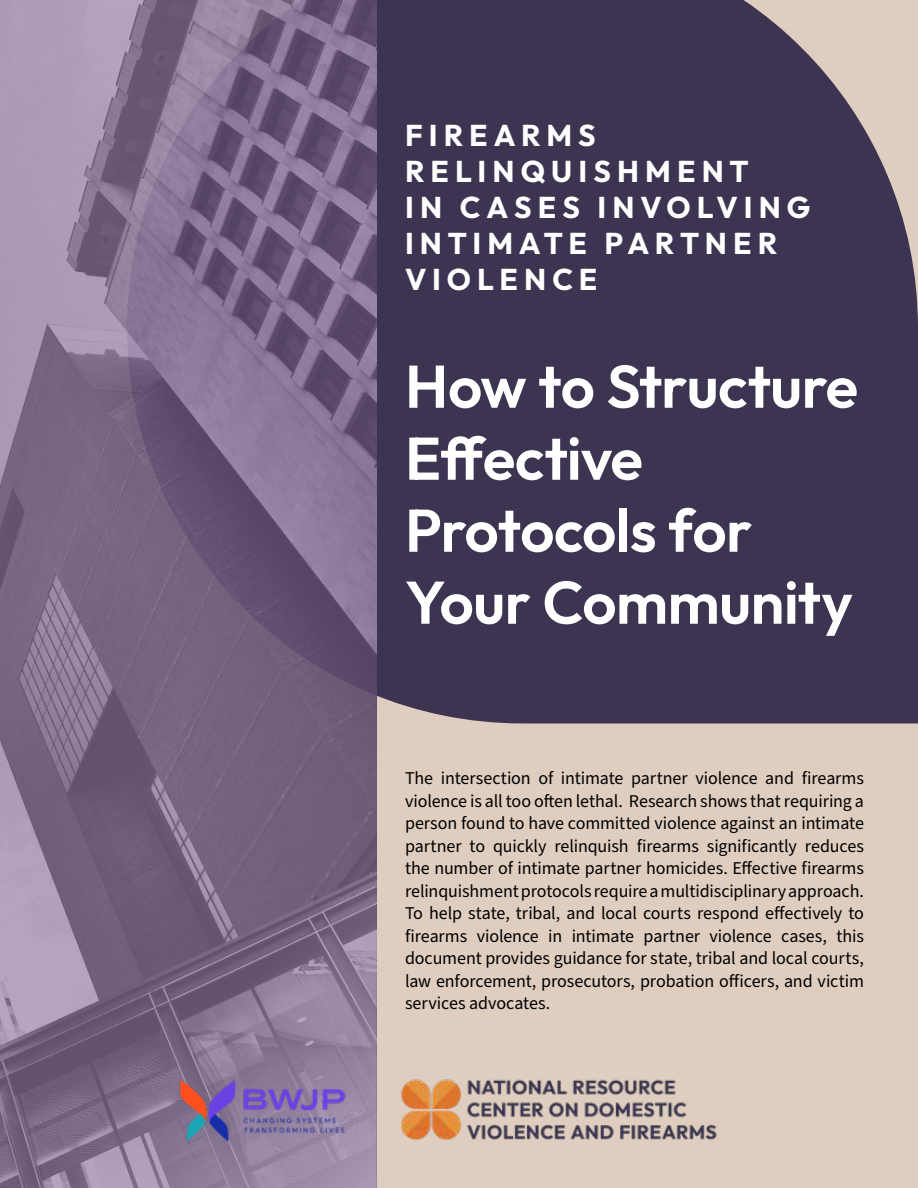
<style>
.page{position:relative;width:918px;height:1188px;background:#fff}
.page>*{position:absolute;margin:0;border:0;box-sizing:border-box;transform-origin:0 0}
.t1{font:600 60px/72px "Outfit";letter-spacing:-.01em;color:#fff}
.t2{font:700 30px/36px "Outfit";letter-spacing:.2em;color:#fff}
.t3{font:18px/22.5px "Source Sans Pro";letter-spacing:-.005em;color:#000;text-align:justify}
</style>
<div class="page">
<div style="left:377px;top:0;width:541px;height:1188px;background:#dfcec0"></div>
<div style="left:377px;top:0;width:541px;height:723px;background:#3c3451"></div>
<svg style="left:0;top:0;width:377px;height:1188px;background:#7e6e8b"></svg>
<img style="left:401px;top:1079px;width:316px;height:62px">
<img style="left:172px;top:1071px;width:182px;height:78px">
<h2 class="t2" style="left:405px;top:119px;width:407px">FIREARMS<br>RELINQUISHMENT<br>IN CASES INVOLVING<br>INTIMATE PARTNER<br>VIOLENCE</h2>
<h1 class="t1" style="left:405px;top:353px;width:455px">How to Structure<br>Effective<br>Protocols for<br>Your Community</h1>
<p class="t3" style="left:405px;top:767px;width:461px">The intersection of intimate partner violence and firearms violence is all too often lethal. Research shows that requiring a person found to have committed violence against an intimate partner to quickly relinquish firearms significantly reduces the number of intimate partner homicides. Effective firearms relinquishment protocols require a multidisciplinary approach.<br>To help state, tribal, and local courts respond effectively to firearms violence in intimate partner violence cases, this document provides guidance for state, tribal and local courts, law enforcement, prosecutors, probation officers, and victim services advocates.</p>
</div>
